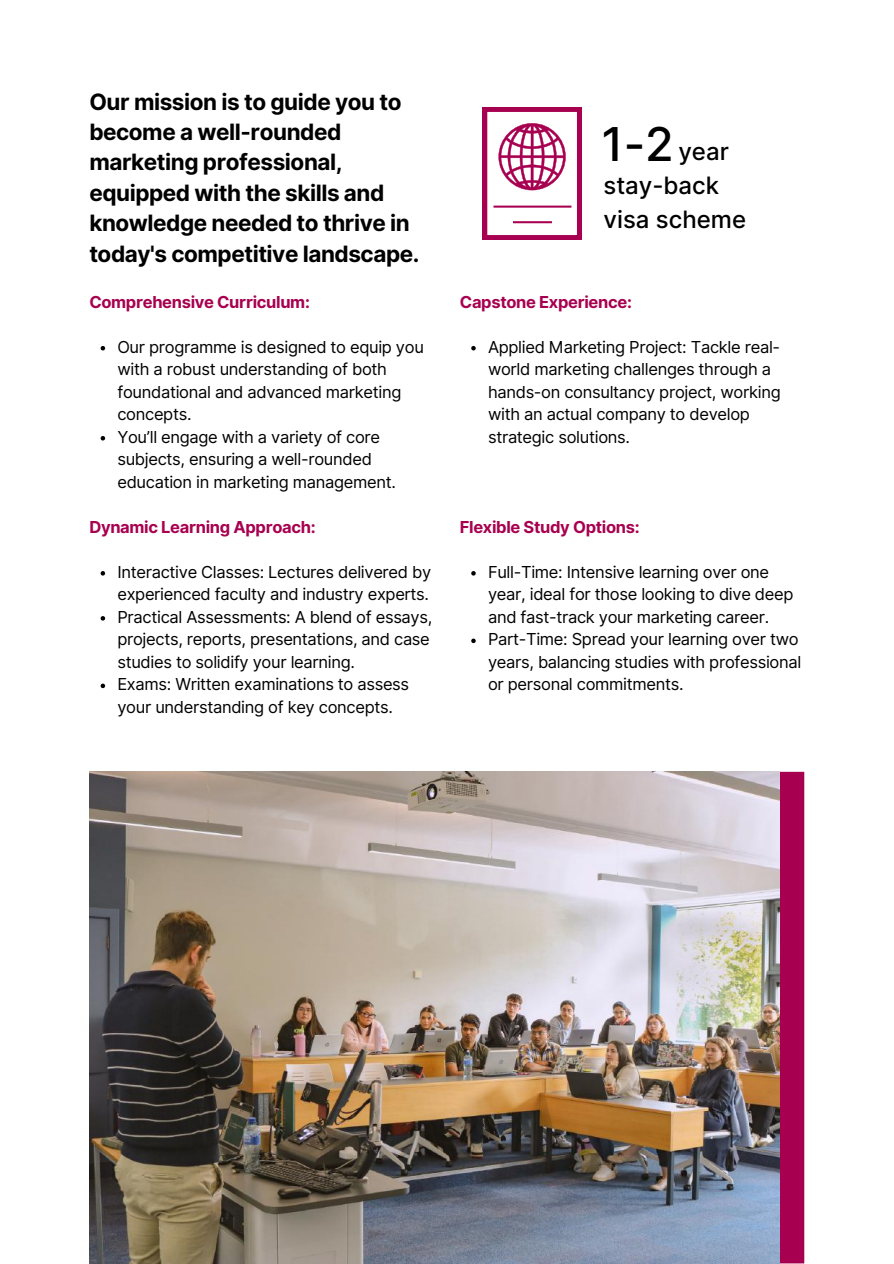
<style>
.page{position:relative;width:894px;height:1264px;background:#fff}
.page>*{position:absolute;margin:0;border:0;box-sizing:border-box;transform-origin:0 0}
.t1{font:500 24px/34.2px "Inter";color:#000}
.t2{font:700 22.5px/30.3px "Inter";letter-spacing:-.02em;color:#000}
.t3{font:16.5px/22.5px "Inter";letter-spacing:-.02em;color:#000}
.t4{font:700 16.5px "Inter";letter-spacing:-.02em;color:#a80050}
.s1{font-size:46.65px}
</style>
<div class="page">
<div style="left:778px;top:771px;width:26px;height:492px;background:#a80050"></div>
<img style="left:89px;top:771px;width:690px;height:492px">
<svg style="left:101px;top:346px;width:4px;height:4px"></svg>
<svg style="left:101px;top:436px;width:4px;height:4px"></svg>
<svg style="left:101px;top:571px;width:4px;height:4px"></svg>
<svg style="left:101px;top:616px;width:4px;height:4px"></svg>
<svg style="left:101px;top:683px;width:4px;height:5px"></svg>
<svg style="left:471px;top:346px;width:4px;height:4px"></svg>
<svg style="left:471px;top:571px;width:4px;height:4px"></svg>
<svg style="left:471px;top:638px;width:4px;height:5px"></svg>
<svg style="left:482px;top:107px;width:99px;height:132px"></svg>
<hr style="left:493px;top:205px;width:78px;height:3px;background:#a80050">
<hr style="left:513px;top:221px;width:39px;height:2px;background:#a80050">
<h2 class="t2" style="left:89px;top:86px;width:331px">Our mission is to guide you to become a well-rounded marketing professional, equipped with the skills and knowledge needed to thrive in today's competitive landscape.</h2>
<p class="t4" style="left:89px;top:292px;width:222px">Comprehensive Curriculum:</p>
<p class="t3" style="left:117px;top:335px;width:308px">Our programme is designed to equip you with a robust understanding of both foundational and advanced marketing concepts.<br>You’ll engage with a variety of core subjects, ensuring a well-rounded education in marketing management.</p>
<p class="t4" style="left:89px;top:517px;width:228px">Dynamic Learning Approach:</p>
<p class="t3" style="left:117px;top:560px;width:316px">Interactive Classes: Lectures delivered by experienced faculty and industry experts.<br>Practical Assessments: A blend of essays, projects, reports, presentations, and case studies to solidify your learning.<br>Exams: Written examinations to assess your understanding of key concepts.</p>
<h1 class="t1" style="left:601px;top:134px;width:146px"><span class="s1">1-2</span> year stay-back visa scheme</h1>
<p class="t4" style="left:460px;top:292px;width:173px">Capstone Experience:</p>
<p class="t3" style="left:488px;top:335px;width:294px">Applied Marketing Project: Tackle real&shy;world marketing challenges through a hands-on consultancy project, working with an actual company to develop strategic solutions.</p>
<p class="t4" style="left:460px;top:517px;width:181px">Flexible Study Options:</p>
<p class="t3" style="left:488px;top:560px;width:315px">Full-Time: Intensive learning over one year, ideal for those looking to dive deep and fast-track your marketing career.<br>Part-Time: Spread your learning over two years, balancing studies with professional or personal commitments.</p>
</div>
